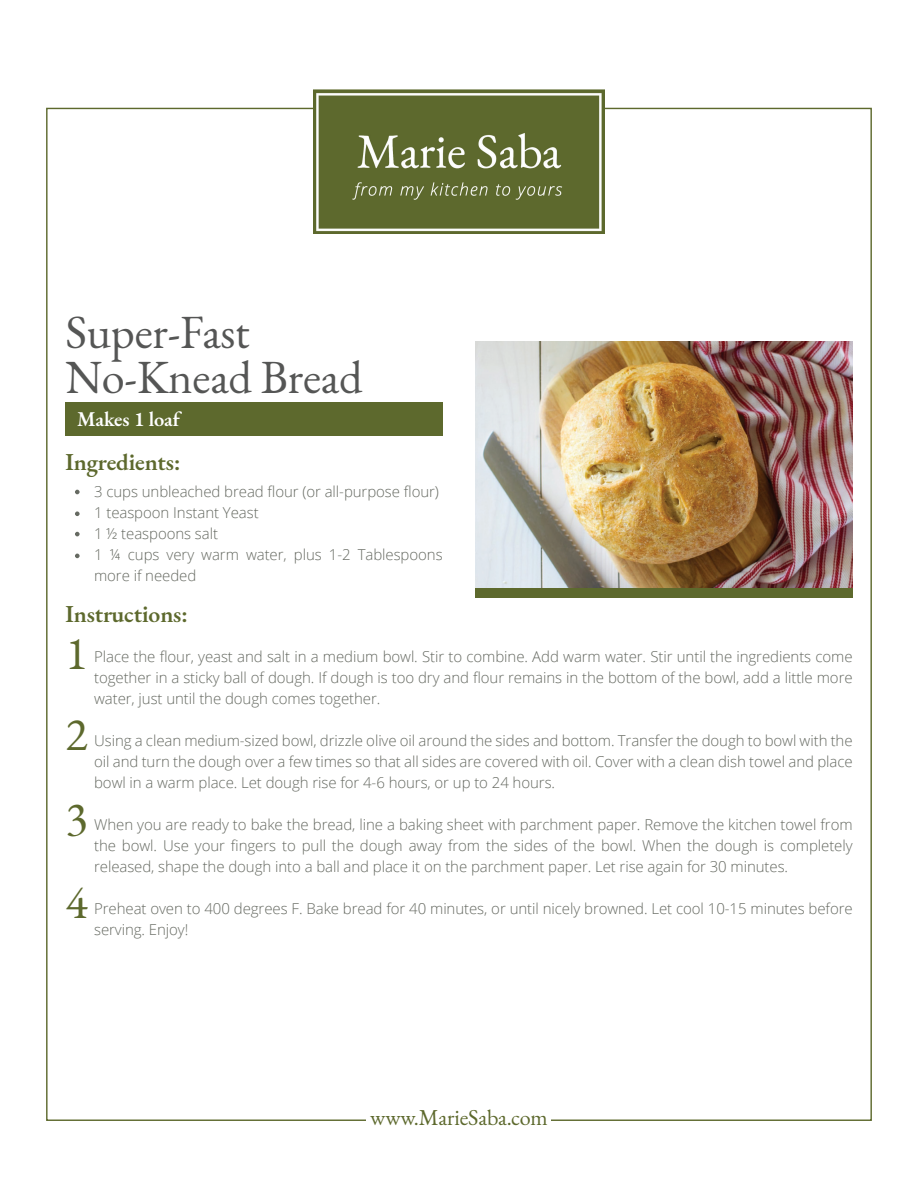
<style>
.page{position:relative;width:918px;height:1188px;background:#fff}
.page>*{position:absolute;margin:0;border:0;box-sizing:border-box;transform-origin:0 0}
.t1{font:46.35px/45px "EB Garamond";letter-spacing:-.005em;color:#555655}
.t2{font:46.35px/80.6px "EB Garamond";color:#5d692d}
.t3{font:600 23.7px "EB Garamond";letter-spacing:-.005em;color:#5d692d}
.t4{font:22.2px "EB Garamond";letter-spacing:-.005em;color:#5d692d}
.t5{font:600 20.4px "EB Garamond";letter-spacing:-.015em;color:#fff}
.t6{font:300 15px/21px "Open Sans";letter-spacing:-.005em;color:#666a62;text-align:justify}
</style>
<div class="page">
<div style="left:65px;top:403px;width:378px;height:33px;background:#5d692d"></div>
<img style="left:475px;top:342px;width:378px;height:247px">
<div style="left:475px;top:589px;width:378px;height:9px;background:#5d692d"></div>
<svg style="left:75px;top:490px;width:5px;height:4px"></svg>
<svg style="left:75px;top:511px;width:5px;height:5px"></svg>
<svg style="left:75px;top:532px;width:5px;height:4px"></svg>
<svg style="left:75px;top:554px;width:5px;height:4px"></svg>
<img style="left:313px;top:90px;width:292px;height:144px">
<h1 class="t1" style="left:65px;top:310px;width:299px">Super-Fast<br>No-Knead Bread</h1>
<h3 class="t5" style="left:77px;top:406px;width:104px">Makes 1 loaf</h3>
<h2 class="t3" style="left:65px;top:447px;width:117px">Ingredients:</h2>
<p class="t6" style="left:94px;top:481px;width:350px;text-align:left">3 cups unbleached bread flour (or all-purpose flour)<br>1 teaspoon Instant Yeast<br>1 ½ teaspoons salt<br>1 ¼ cups very warm water, plus 1-2 Tablespoons more if needed</p>
<h2 class="t3" style="left:65px;top:599px;width:124px">Instructions:</h2>
<h1 class="t2" style="left:65px;top:614px;width:24px">1<br>2</h1>
<p class="t6" style="left:94px;top:645px;width:760px">Place the flour, yeast and salt in a medium bowl. Stir to combine. Add warm water. Stir until the ingredients come together in a sticky ball of dough. If dough is too dry and flour remains in the bottom of the bowl, add a little more water, just until the dough comes together.</p>
<p class="t6" style="left:94px;top:729px;width:760px">Using a clean medium-sized bowl, drizzle olive oil around the sides and bottom. Transfer the dough to bowl with the oil and turn the dough over a few times so that all sides are covered with oil. Cover with a clean dish towel and place bowl in a warm place. Let dough rise for 4-6 hours, or up to 24 hours.</p>
<p class="t6" style="left:94px;top:813px;width:760px">When you are ready to bake the bread, line a baking sheet with parchment paper. Remove the kitchen towel from the bowl. Use your fingers to pull the dough away from the sides of the bowl. When the dough is completely released, shape the dough into a ball and place it on the parchment paper. Let rise again for 30 minutes.</p>
<p class="t6" style="left:94px;top:897px;width:760px">Preheat oven to 400 degrees F. Bake bread for 40 minutes, or until nicely browned. Let cool 10-15 minutes before serving. Enjoy!</p>
<h1 class="t2" style="left:65px;top:778px;width:24px;line-height:82.9px">3<br>4</h1>
<h3 class="t4" style="left:370px;top:1104px;width:179px">www.MarieSaba.com</h3>
</div>
